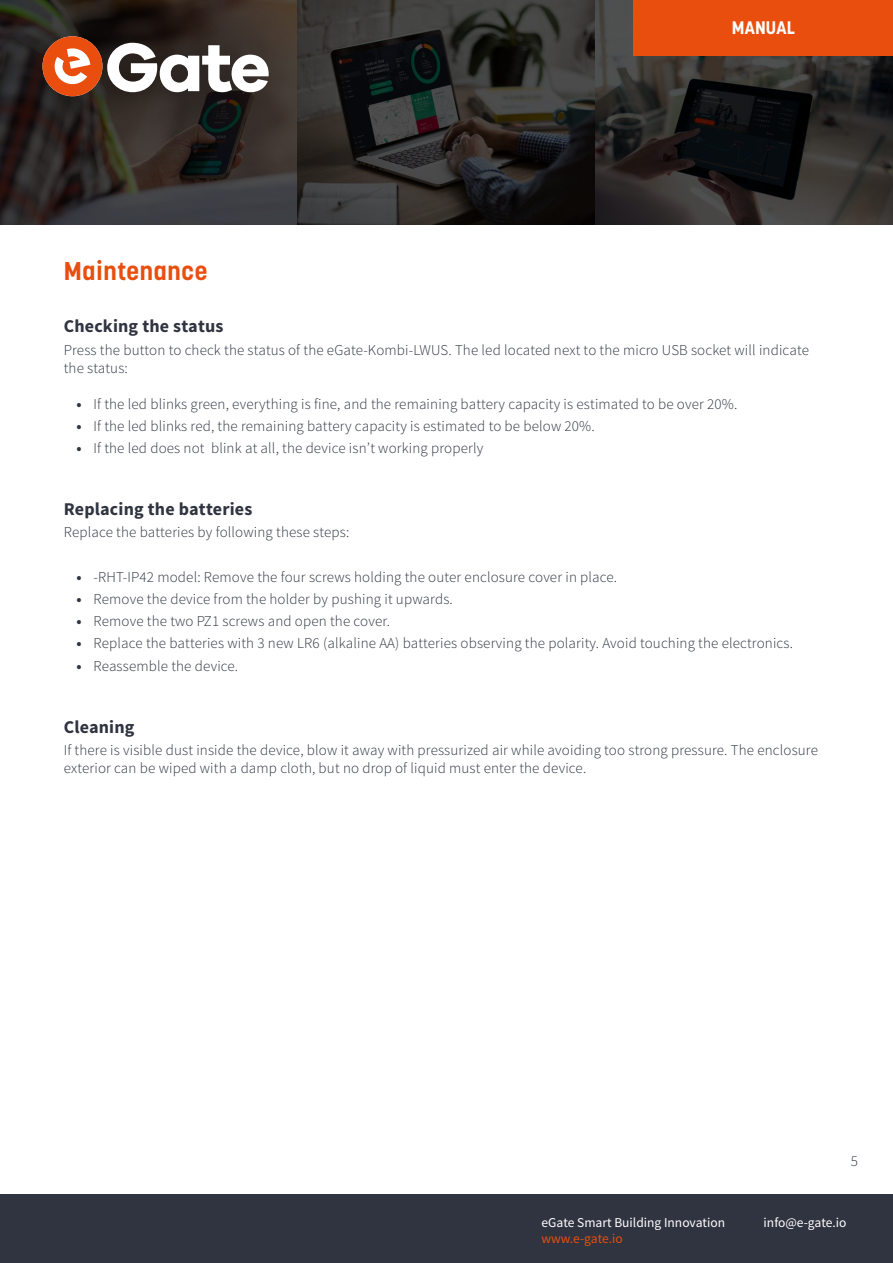
<style>
.page{position:relative;width:893px;height:1263px;background:#fff}
.page>*{position:absolute;margin:0;border:0;box-sizing:border-box;transform-origin:0 0}
.t1{font:700 25.5px "Korolev";letter-spacing:.03em;color:#e94e0f}
.t2{font:700 18px "Source Sans Pro";letter-spacing:.01em;color:#2f3440}
.t3{font:700 18px "Korolev";letter-spacing:.01em;color:#fff}
.t4{font:300 15px/18px "Source Sans Pro";letter-spacing:.01em;color:#2f3440}
.t5{font:13.5px "Source Sans Pro";color:#fff}
.t6{font:13.5px "Source Sans Pro";color:#e94e0f}
.s1{font-weight:700}
</style>
<div class="page">
<svg style="left:0;top:0;width:893px;height:225px;background:#2b2a29"></svg>
<div style="left:0;top:1195px;width:893px;height:68px;background:#2f3440"></div>
<svg style="left:0;top:0;width:336px;height:166px;background:#2e2824"></svg>
<svg style="left:43px;top:36px;width:226px;height:60px"></svg>
<div style="left:634px;top:0;width:259px;height:55px;background:#e94e0f"></div>
<p class="t3" style="left:732px;top:17px;width:64px">MANUAL</p>
<h1 class="t1" style="left:64px;top:255px;width:145px">Maintenance</h1>
<p class="t2" style="left:64px;top:315px;width:161px">Checking the status</p>
<p class="t4" style="left:64px;top:341px;width:747px">Press the button to check the status of the eGate-Kombi-LWUS. The led located next to the micro USB socket will indicate the status:</p>
<p class="t4" style="left:77px;top:395px;width:662px"><span class="s1">•</span> If the led blinks green, everything is fine, and the remaining battery capacity is estimated to be over 20%.</p>
<p class="t4" style="left:77px;top:417px;width:520px"><span class="s1">•</span> If the led blinks red, the remaining battery capacity is estimated to be below 20%.</p>
<p class="t4" style="left:77px;top:439px;width:408px"><span class="s1">•</span> If the led does not blink at all, the device isn’t working properly</p>
<p class="t2" style="left:64px;top:497px;width:190px">Replacing the batteries</p>
<p class="t4" style="left:64px;top:523px;width:287px">Replace the batteries by following these steps:</p>
<p class="t4" style="left:77px;top:568px;width:542px"><span class="s1">•</span> -RHT-IP42 model: Remove the four screws holding the outer enclosure cover in place.</p>
<p class="t4" style="left:77px;top:590px;width:378px"><span class="s1">•</span> Remove the device from the holder by pushing it upwards.</p>
<p class="t4" style="left:77px;top:612px;width:315px"><span class="s1">•</span> Remove the two PZ1 screws and open the cover.</p>
<p class="t4" style="left:77px;top:634px;width:718px"><span class="s1">•</span> Replace the batteries with 3 new LR6 (alkaline AA) batteries observing the polarity. Avoid touching the electronics.</p>
<p class="t4" style="left:77px;top:657px;width:163px"><span class="s1">•</span> Reassemble the device.</p>
<p class="t2" style="left:64px;top:715px;width:72px">Cleaning</p>
<p class="t4" style="left:64px;top:741px;width:756px">If there is visible dust inside the device, blow it away with pressurized air while avoiding too strong pressure. The enclosure exterior can be wiped with a damp cloth, but no drop of liquid must enter the device.</p>
<p class="t4" style="left:851px;top:1152px;width:9px">5</p>
<p class="t5" style="left:541px;top:1214px;width:185px">eGate Smart Building Innovation</p>
<p class="t6" style="left:541px;top:1230px;width:83px">www.e-gate.io</p>
<p class="t5" style="left:764px;top:1214px;width:84px">info@e-gate.io</p>
</div>
